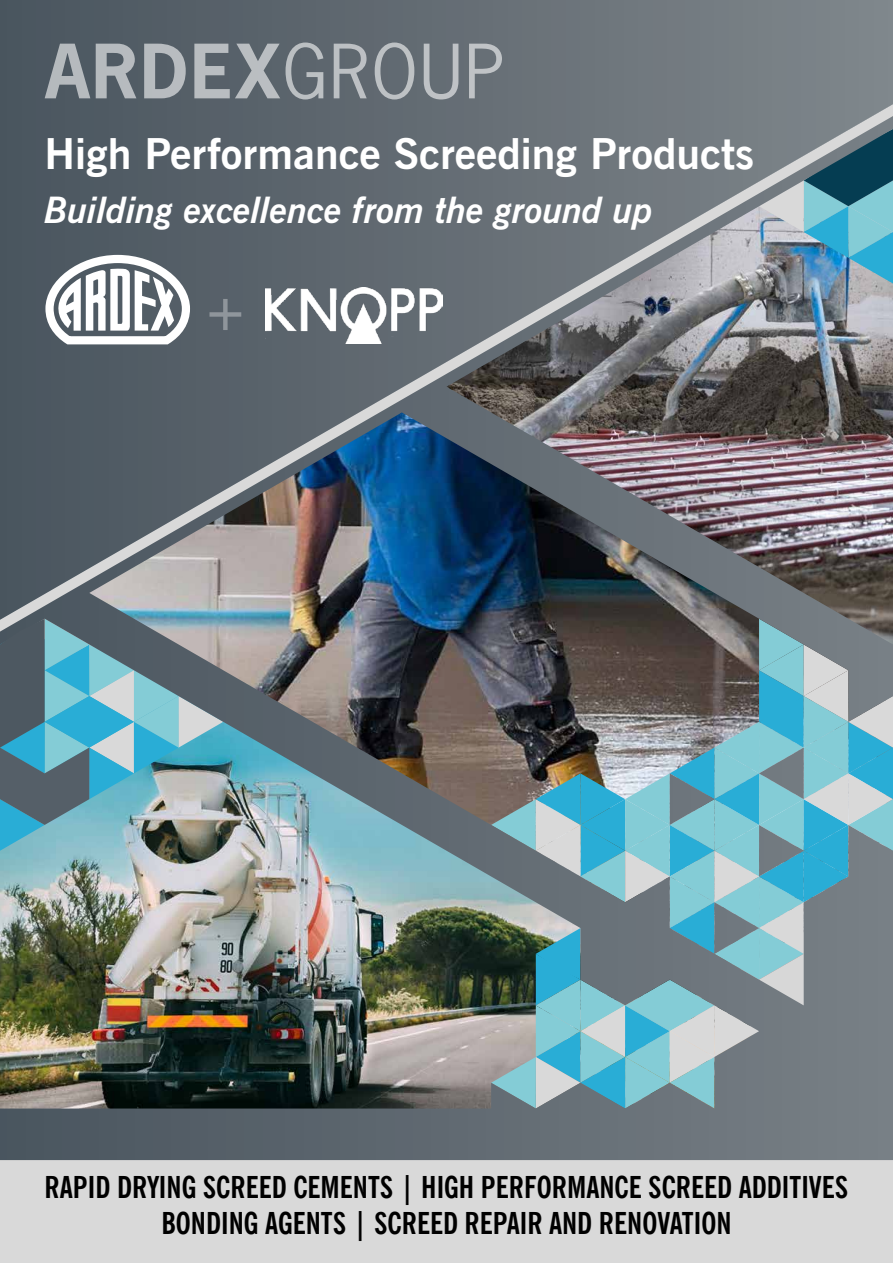
<style>
.page{position:relative;width:893px;height:1263px;background:#d9d9d9}
.page>*{position:absolute;margin:0;border:0;box-sizing:border-box;transform-origin:0 0}
.t1{font:500 60px "Acari Sans";color:#fff}
.t2{font:700 43.05px "News Gothic BT";color:#fff}
.t3{font:italic 700 35.85px "News Gothic BT";color:#fff}
.t4{font:700 condensed 30px/36px "News Gothic BT";color:#000;text-align:center}
</style>
<div class="page">
<svg style="left:0;top:0;width:893px;height:116px;background:#677077"></svg>
<img style="left:0;top:116px;width:893px;height:1044px">
<svg style="left:491px;top:619px;width:402px;height:489px;background:#73939c"></svg>
<svg style="left:0;top:619px;width:223px;height:232px;background:#6b98a4"></svg>
<svg style="left:45px;top:44px;width:45px;height:54px;background:#828990"></svg>
<svg style="left:96px;top:44px;width:40px;height:54px;background:#92999f"></svg>
<svg style="left:144px;top:44px;width:42px;height:54px;background:#90979d"></svg>
<svg style="left:194px;top:44px;width:86px;height:54px;background:#899096"></svg>
<svg style="left:286px;top:43px;width:37px;height:56px;background:#7d858b"></svg>
<svg style="left:334px;top:44px;width:33px;height:54px;background:#878d93"></svg>
<svg style="left:375px;top:43px;width:39px;height:56px;background:#7f868c"></svg>
<svg style="left:424px;top:44px;width:34px;height:55px;background:#848b91"></svg>
<svg style="left:469px;top:44px;width:33px;height:54px;background:#868d92"></svg>
<svg style="left:45px;top:254px;width:146px;height:91px;background:#a9afb3"></svg>
<img style="left:266px;top:287px;width:176px;height:57px">
<h2 class="t2" style="left:45px;top:127px;width:711px">High Performance Screeding Products</h2>
<p class="t3" style="left:45px;top:189px;width:610px">Building excellence from the ground up</p>
<h1 class="t1" style="left:206px;top:263px;width:39px">+</h1>
<p class="t4" style="left:45px;top:1168px;width:805px">RAPID DRYING SCREED CEMENTS | HIGH PERFORMANCE SCREED ADDITIVES<br>BONDING AGENTS | SCREED REPAIR AND RENOVATION</p>
</div>
